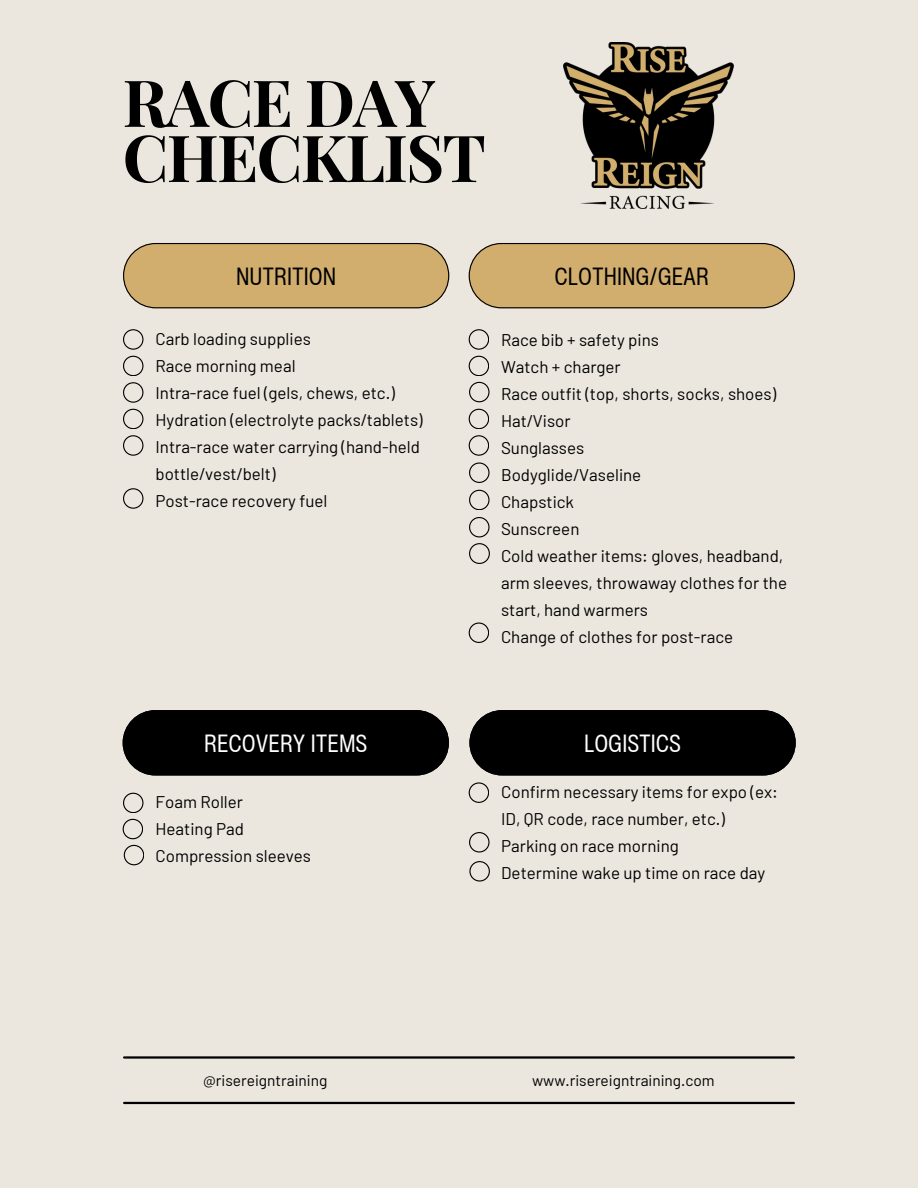
<style>
.page{position:relative;width:918px;height:1188px;background:#ebe6de}
.page>*{position:absolute;margin:0;border:0;box-sizing:border-box;transform-origin:0 0}
.t1{font:700 64.95px/55.2px "Playfair Display SC";letter-spacing:-.025em;color:#000}
.t2{font:condensed 24.3px "Helvetica Now Text";color:#000}
.t3{font:condensed 24.3px "Helvetica Now Text";color:#fff}
.t4{font:16.95px/27px "Barlow";color:#000}
.t5{font:15.45px "Barlow";color:#000}
</style>
<div class="page">
<svg style="left:123px;top:243px;width:326px;height:65px;background:#caaa6d"></svg>
<div style="left:123px;top:710px;width:326px;height:65px;background:#000"></div>
<svg style="left:469px;top:243px;width:326px;height:65px;background:#caaa6d"></svg>
<div style="left:469px;top:710px;width:327px;height:65px;background:#000"></div>
<svg style="left:123px;top:329px;width:20px;height:20px"></svg>
<svg style="left:469px;top:329px;width:20px;height:20px"></svg>
<svg style="left:469px;top:782px;width:20px;height:21px"></svg>
<svg style="left:123px;top:793px;width:20px;height:20px"></svg>
<svg style="left:123px;top:356px;width:20px;height:20px"></svg>
<svg style="left:469px;top:356px;width:20px;height:20px"></svg>
<svg style="left:123px;top:819px;width:20px;height:20px"></svg>
<svg style="left:123px;top:382px;width:20px;height:20px"></svg>
<svg style="left:469px;top:543px;width:21px;height:21px"></svg>
<svg style="left:469px;top:832px;width:20px;height:20px"></svg>
<svg style="left:124px;top:845px;width:20px;height:20px"></svg>
<svg style="left:123px;top:409px;width:20px;height:20px"></svg>
<svg style="left:469px;top:409px;width:20px;height:20px"></svg>
<svg style="left:469px;top:861px;width:21px;height:20px"></svg>
<svg style="left:123px;top:435px;width:20px;height:20px"></svg>
<svg style="left:469px;top:435px;width:20px;height:20px"></svg>
<svg style="left:469px;top:382px;width:20px;height:20px"></svg>
<hr style="left:124px;top:1056px;width:670px;height:3px;background:#000">
<svg style="left:123px;top:488px;width:20px;height:20px"></svg>
<svg style="left:469px;top:462px;width:20px;height:21px"></svg>
<svg style="left:469px;top:490px;width:20px;height:20px"></svg>
<hr style="left:124px;top:1102px;width:670px;height:2px;background:#000">
<img style="left:563px;top:43px;width:170px;height:165px">
<svg style="left:469px;top:517px;width:20px;height:20px"></svg>
<svg style="left:469px;top:623px;width:20px;height:20px"></svg>
<p class="t1" style="left:123px;top:72px;width:365px">RACE DAY<br>CHECKLIST</p>
<h1 class="t2" style="left:236px;top:258px;width:102px">NUTRITION</h1>
<p class="t4" style="left:156px;top:325px;width:157px">Carb loading supplies</p>
<p class="t4" style="left:156px;top:352px;width:142px">Race morning meal</p>
<p class="t4" style="left:156px;top:379px;width:241px">Intra-race fuel (gels, chews, etc.)</p>
<p class="t4" style="left:156px;top:406px;width:269px">Hydration (electrolyte packs/tablets)</p>
<p class="t4" style="left:156px;top:433px;width:266px">Intra-race water carrying (hand-held bottle/vest/belt)</p>
<p class="t4" style="left:156px;top:487px;width:174px">Post-race recovery fuel</p>
<h2 class="t2" style="left:555px;top:258px;width:156px">CLOTHING/GEAR</h2>
<p class="t4" style="left:501px;top:326px;width:159px">Race bib + safety pins</p>
<p class="t4" style="left:501px;top:353px;width:121px">Watch + charger</p>
<h2 class="t4" style="left:501px;top:380px;width:277px">Race outfit (top, shorts, socks, shoes)</h2>
<p class="t4" style="left:501px;top:407px;width:71px">Hat/Visor</p>
<p class="t4" style="left:501px;top:434px;width:85px">Sunglasses</p>
<p class="t4" style="left:501px;top:461px;width:142px">Bodyglide/Vaseline</p>
<h2 class="t4" style="left:501px;top:488px;width:75px">Chapstick</h2>
<p class="t4" style="left:501px;top:515px;width:80px">Sunscreen</p>
<p class="t4" style="left:501px;top:542px;width:288px">Cold weather items: gloves, headband, arm sleeves, throwaway clothes for the start, hand warmers</p>
<p class="t4" style="left:501px;top:623px;width:234px">Change of clothes for post-race</p>
<p class="t3" style="left:204px;top:725px;width:165px">RECOVERY ITEMS</p>
<p class="t4" style="left:156px;top:788px;width:89px">Foam Roller</p>
<p class="t4" style="left:156px;top:815px;width:90px">Heating Pad</p>
<p class="t4" style="left:156px;top:842px;width:157px">Compression sleeves</p>
<h2 class="t3" style="left:584px;top:725px;width:99px">LOGISTICS</h2>
<p class="t4" style="left:501px;top:778px;width:278px">Confirm necessary items for expo (ex:<br>ID, QR code, race number, etc.)</p>
<p class="t4" style="left:501px;top:832px;width:179px">Parking on race morning</p>
<p class="t4" style="left:501px;top:859px;width:266px">Determine wake up time on race day</p>
<p class="t5" style="left:203px;top:1071px;width:126px">@risereigntraining</p>
<p class="t5" style="left:532px;top:1071px;width:184px">www.risereigntraining.com</p>
</div>
